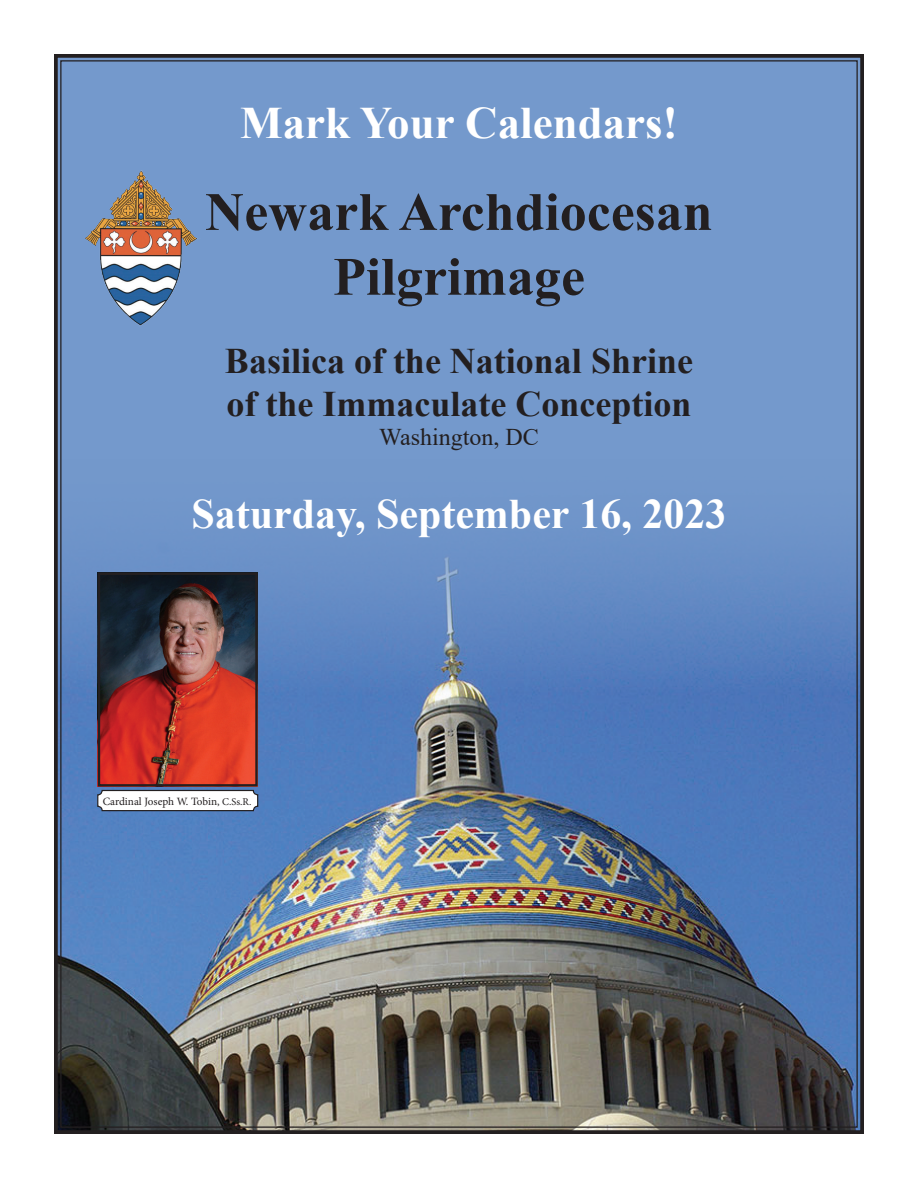
<style>
.page{position:relative;width:918px;height:1188px;background:#fff}
.page>*{position:absolute;margin:0;border:0;box-sizing:border-box;transform-origin:0 0}
.t1{font:700 54px/64.8px "Times New Roman";color:#231f20;text-align:center}
.t2{font:700 45px "Times New Roman";color:#fff}
.t3{font:700 42px "Times New Roman";color:#fff}
.t4{font:700 36px/43.2px "Times New Roman";color:#231f20}
.t5{font:24px "Times New Roman";color:#231f20}
.t6{font:11.25px "Minion Pro";color:#231f20}
.s1{font-size:10.35px}
</style>
<div class="page">
<img style="left:54px;top:54px;width:810px;height:1080px">
<img style="left:101px;top:576px;width:154px;height:208px">
<div style="left:98px;top:573px;width:160px;height:214px;border:2px solid #231f20"></div>
<div style="left:98px;top:790px;width:160px;height:21px;background:#fff;border-radius:4px"></div>
<div style="left:97px;top:790px;width:161px;height:21px;border:1px solid #231f20;border-radius:4px"></div>
<p class="t2" style="left:240px;top:91px;width:439px">Mark Your Calendars!</p>
<h1 class="t1" style="left:205px;top:178px;width:509px">Newark Archdiocesan<br>Pilgrimage</h1>
<p class="t4" style="left:225px;top:338px;width:470px">Basilica of the National Shrine of the Immaculate Conception</p>
<p class="t5" style="left:379px;top:420px;width:161px">Washington, DC</p>
<p class="t3" style="left:192px;top:483px;width:536px">Saturday, September 16, 2023</p>
<p class="t6" style="left:103px;top:794px;width:150px">Cardinal Joseph W. Tobin, <span class="s1">C.Ss.R.</span></p>
</div>
